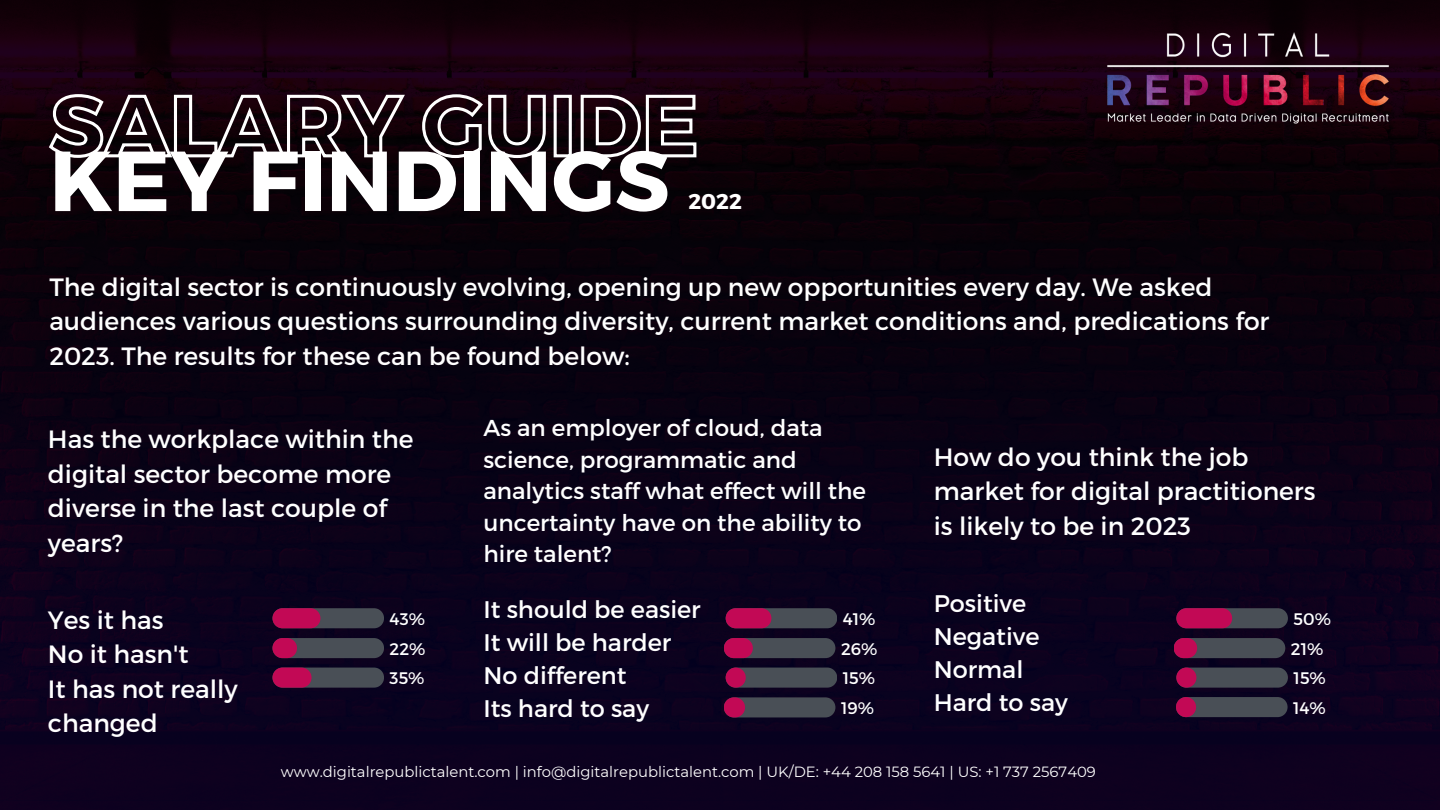
<style>
.page{position:relative;width:1440px;height:810px;background:#fff}
.page>*{position:absolute;margin:0;border:0;box-sizing:border-box;transform-origin:0 0}
.t1{font:700 85px "Montserrat";color:#fff}
.t2{font:25px/34.5px "Montserrat";color:#fff}
.t3{font:24px/33px "Montserrat";color:#fff}
.t4{font:23px/31.5px "Montserrat";color:#fff}
.t5{font:700 21.4px "Montserrat";color:#fff}
.t6{font:16.7px/29.8px "Montserrat";color:#fff}
.t7{font:14.8px "Montserrat";color:#fff}
</style>
<div class="page">
<img style="left:0;top:0;width:1440px;height:810px">
<img style="left:1104px;top:28px;width:288px;height:100px">
<svg style="left:47px;top:93px;width:651px;height:67px;background:#42343a"></svg>
<svg style="left:272px;top:608px;width:112px;height:20px;background:#743052"></svg>
<svg style="left:726px;top:668px;width:111px;height:20px;background:#574153"></svg>
<svg style="left:726px;top:608px;width:111px;height:20px;background:#733153"></svg>
<svg style="left:724px;top:638px;width:111px;height:20px;background:#613c53"></svg>
<svg style="left:1176px;top:608px;width:112px;height:20px;background:#7d2b52"></svg>
<svg style="left:1174px;top:638px;width:111px;height:20px;background:#5b4053"></svg>
<svg style="left:272px;top:638px;width:112px;height:20px;background:#5c3f53"></svg>
<svg style="left:724px;top:697px;width:111px;height:20px;background:#584053"></svg>
<svg style="left:1176px;top:668px;width:112px;height:20px;background:#564052"></svg>
<svg style="left:1176px;top:697px;width:112px;height:20px;background:#574153"></svg>
<svg style="left:272px;top:668px;width:112px;height:20px;background:#6a3552"></svg>
<h1 class="t1" style="left:49px;top:126px;width:622px">KEY FINDINGS</h1>
<p class="t5" style="left:688px;top:187px;width:55px">2022</p>
<p class="t2" style="left:49px;top:268px;width:1222px">The digital sector is continuously evolving, opening up new opportunities every day. We asked audiences various questions surrounding diversity, current market conditions and, predications for<br>2023. The results for these can be found below:</p>
<p class="t2" style="left:48px;top:421px;width:367px">Has the workplace within the digital sector become more diverse in the last couple of years?</p>
<p class="t4" style="left:483px;top:411px;width:384px">As an employer of cloud, data science, programmatic and analytics staff what effect will the uncertainty have on the ability to hire talent?</p>
<p class="t2" style="left:934px;top:438px;width:383px">How do you think the job market for digital practitioners is likely to be in 2023</p>
<p class="t3" style="left:934px;top:586px;width:136px">Positive<br>Negative<br>Normal<br>Hard to say</p>
<p class="t3" style="left:483px;top:592px;width:219px">It should be easier<br>It will be harder<br>No different<br>Its hard to say</p>
<p class="t2" style="left:48px;top:601px;width:191px">Yes it has<br>No it hasn't<br>It has not really changed</p>
<p class="t6" style="left:390px;top:603px;width:37px">43%</p>
<p class="t6" style="left:1294px;top:603px;width:39px">50%</p>
<p class="t6" style="left:841px;top:603px;width:38px">41%<br>26%</p>
<p class="t6" style="left:390px;top:633px;width:37px">22%</p>
<p class="t6" style="left:1291px;top:633px;width:34px">21%</p>
<p class="t6" style="left:390px;top:663px;width:36px">35%</p>
<p class="t6" style="left:843px;top:663px;width:34px">15%</p>
<p class="t6" style="left:1293px;top:663px;width:34px;line-height:29.5px">15%<br>14%</p>
<p class="t6" style="left:841px;top:692px;width:35px">19%</p>
<p class="t7" style="left:281px;top:763px;width:817px">www.digitalrepublictalent.com | info@digitalrepublictalent.com | UK/DE: +44 208 158 5641 | US: +1 737 2567409</p>
</div>
